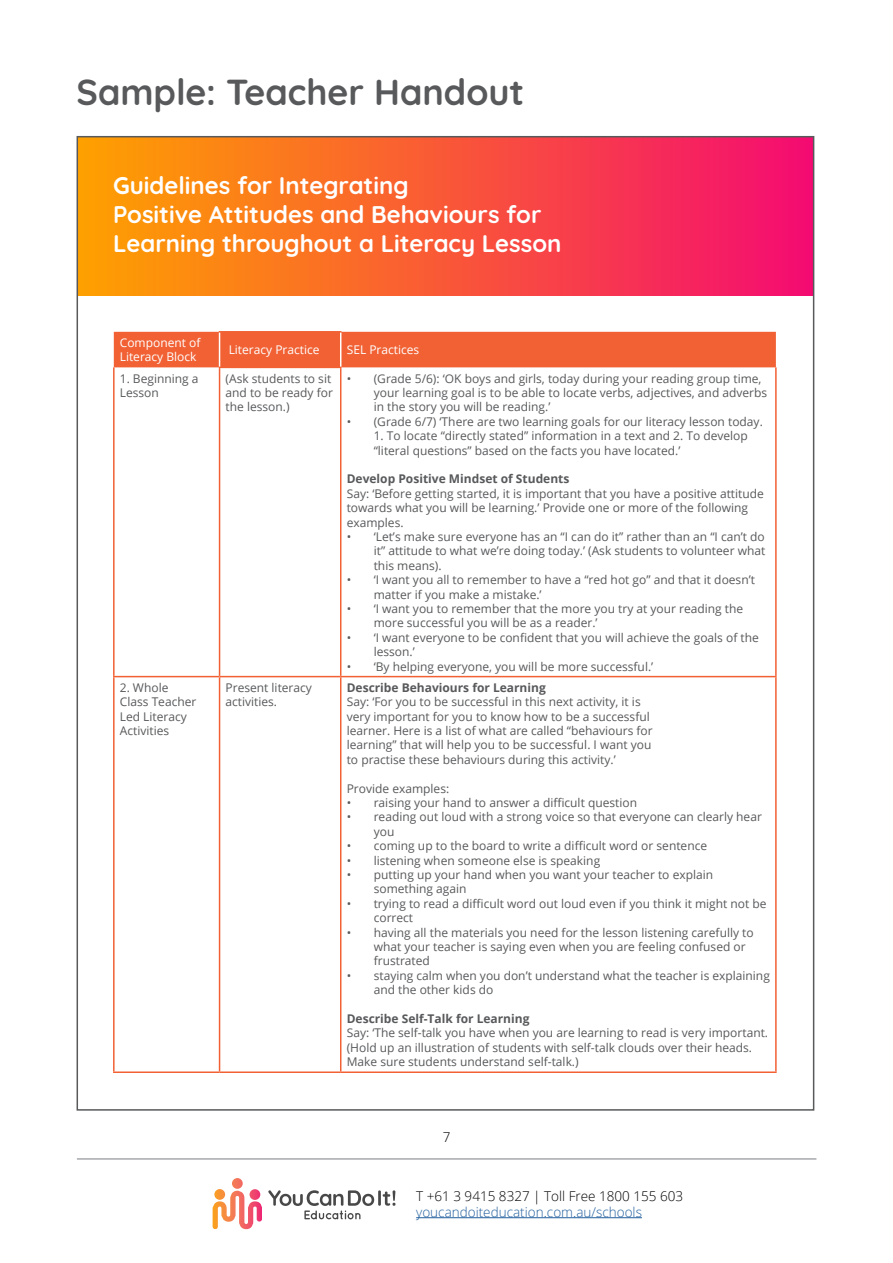
<style>
.page{position:relative;width:893px;height:1263px;background:#fff}
.page>*{position:absolute;margin:0;border:0;box-sizing:border-box;transform-origin:0 0}
.t1{font:700 36px "Quicksand";color:#58595b}
.t2{font:700 24px/28.8px "Quicksand";color:#fff}
.t3{font:300 13.5px "Open Sans";color:#215e9e}
.t4{font:300 13.5px "Open Sans";color:#000}
.t5{font:12px/14.4px "Open Sans";color:#58595b}
.t6{font:700 12px "Open Sans";color:#58595b}
.t7{font:12px/14.4px "Open Sans";color:#fff}
</style>
<div class="page">
<hr style="left:416px;top:1217px;width:226px;height:1px;background:#215e9e">
<svg style="left:213px;top:1178px;width:49px;height:51px"></svg>
<svg style="left:268px;top:1190px;width:127px;height:29px"></svg>
<hr style="left:77px;top:1158px;width:739px;height:2px;background:#a7a9ac">
<div style="left:77px;top:137px;width:737px;height:159px;background:linear-gradient(to right,#fea300,#f40b71)"></div>
<div style="left:114px;top:332px;width:662px;height:35px;background:#f16134"></div>
<hr style="left:113px;top:367px;width:2px;height:309px;background:#f16134">
<hr style="left:219px;top:368px;width:1px;height:308px;background:#f16134">
<hr style="left:340px;top:368px;width:1px;height:308px;background:#f16134">
<hr style="left:775px;top:367px;width:2px;height:309px;background:#f16134">
<hr style="left:113px;top:676px;width:107px;height:1px;background:#f16134">
<hr style="left:113px;top:677px;width:2px;height:394px;background:#f16134">
<hr style="left:220px;top:676px;width:121px;height:1px;background:#f16134">
<hr style="left:219px;top:677px;width:1px;height:394px;background:#f16134">
<hr style="left:341px;top:676px;width:436px;height:1px;background:#f16134">
<hr style="left:340px;top:677px;width:1px;height:394px;background:#f16134">
<hr style="left:775px;top:677px;width:2px;height:394px;background:#f16134">
<hr style="left:113px;top:1071px;width:107px;height:2px;background:#f16134">
<hr style="left:220px;top:1071px;width:121px;height:2px;background:#f16134">
<hr style="left:341px;top:1071px;width:436px;height:2px;background:#f16134">
<hr style="left:219px;top:331px;width:122px;height:2px;background:#f16134">
<hr style="left:219px;top:367px;width:122px;height:1px;background:#f16134">
<hr style="left:219px;top:333px;width:1px;height:34px;background:#fff">
<hr style="left:340px;top:333px;width:1px;height:34px;background:#fff">
<h1 class="t1" style="left:77px;top:62px;width:449px">Sample: Teacher Handout</h1>
<h2 class="t2" style="left:113px;top:169px;width:450px">Guidelines for Integrating<br>Positive Attitudes and Behaviours for<br>Learning throughout a Literacy Lesson</h2>
<p class="t7" style="left:120px;top:335px;width:82px">Component of<br>Literacy Block</p>
<p class="t7" style="left:229px;top:342px;width:92px">Literacy Practice</p>
<p class="t7" style="left:347px;top:342px;width:74px">SEL Practices</p>
<p class="t5" style="left:120px;top:371px;width:80px">1. Beginning a<br>Lesson</p>
<p class="t5" style="left:226px;top:371px;width:109px">(Ask students to sit and to be ready for the lesson.)</p>
<p class="t5" style="left:374px;top:371px;width:395px;text-indent:-27px">• (Grade 5/6): ‘OK boys and girls, today during your reading group time, your learning goal is to be able to locate verbs, adjectives, and adverbs in the story you will be reading.’</p>
<p class="t5" style="left:347px;top:414px;width:418px">• (Grade 6/7) ‘There are two learning goals for our literacy lesson today.</p>
<p class="t5" style="left:374px;top:428px;width:376px">1. To locate “directly stated” information in a text and 2. To develop “literal questions” based on the facts you have located.’</p>
<p class="t6" style="left:347px;top:471px;width:224px">Develop Positive Mindset of Students</p>
<p class="t5" style="left:347px;top:486px;width:419px">Say: ‘Before getting started, it is important that you have a positive attitude towards what you will be learning.’ Provide one or more of the following examples.</p>
<p class="t5" style="left:374px;top:529px;width:393px;text-align:justify;text-indent:-27px">• ‘Let’s make sure everyone has an “I can do it” rather than an “I can’t do it” attitude to what we’re doing today.’ (Ask students to volunteer what this means).</p>
<p class="t5" style="left:374px;top:572px;width:383px;text-indent:-27px">• ‘I want you all to remember to have a “red hot go” and that it doesn’t matter if you make a mistake.’</p>
<p class="t5" style="left:374px;top:601px;width:371px;text-indent:-27px">• ‘I want you to remember that the more you try at your reading the more successful you will be as a reader.’</p>
<p class="t5" style="left:374px;top:630px;width:387px;text-indent:-27px">• ‘I want everyone to be confident that you will achieve the goals of the lesson.’</p>
<p class="t5" style="left:347px;top:659px;width:308px">• ‘By helping everyone, you will be more successful.’</p>
<p class="t5" style="left:120px;top:680px;width:78px">2. Whole<br>Class Teacher<br>Led Literacy<br>Activities</p>
<p class="t5" style="left:226px;top:680px;width:88px">Present literacy activities.</p>
<p class="t6" style="left:347px;top:679px;width:201px">Describe Behaviours for Learning</p>
<p class="t5" style="left:347px;top:694px;width:308px">Say: ‘For you to be successful in this next activity, it is very important for you to know how to be a successful learner. Here is a list of what are called “behaviours for learning” that will help you to be successful. I want you to practise these behaviours during this activity.’</p>
<p class="t5" style="left:347px;top:781px;width:104px">Provide examples:</p>
<p class="t5" style="left:347px;top:795px;width:292px">• raising your hand to answer a difficult question</p>
<p class="t5" style="left:374px;top:809px;width:390px;text-indent:-27px">• reading out loud with a strong voice so that everyone can clearly hear you</p>
<p class="t5" style="left:347px;top:838px;width:362px">• coming up to the board to write a difficult word or sentence</p>
<p class="t5" style="left:347px;top:853px;width:255px">• listening when someone else is speaking</p>
<p class="t5" style="left:374px;top:867px;width:341px;text-indent:-27px">• putting up your hand when you want your teacher to explain something again</p>
<p class="t5" style="left:374px;top:896px;width:394px;text-indent:-27px">• trying to read a difficult word out loud even if you think it might not be correct</p>
<p class="t5" style="left:374px;top:925px;width:381px;text-indent:-27px">• having all the materials you need for the lesson listening carefully to what your teacher is saying even when you are feeling confused or frustrated</p>
<p class="t5" style="left:374px;top:968px;width:398px;text-indent:-27px">• staying calm when you don’t understand what the teacher is explaining and the other kids do</p>
<p class="t6" style="left:347px;top:1010px;width:184px">Describe Self-Talk for Learning</p>
<p class="t5" style="left:347px;top:1025px;width:423px">Say: ‘The self-talk you have when you are learning to read is very important. (Hold up an illustration of students with self-talk clouds over their heads.<br>Make sure students understand self-talk.)</p>
<p class="t4" style="left:443px;top:1127px;width:9px">7</p>
<p class="t4" style="left:416px;top:1186px;width:269px">T +61 3 9415 8327 | Toll Free 1800 155 603</p>
<p class="t3" style="left:416px;top:1202px;width:227px">youcandoiteducation.com.au/schools</p>
</div>
